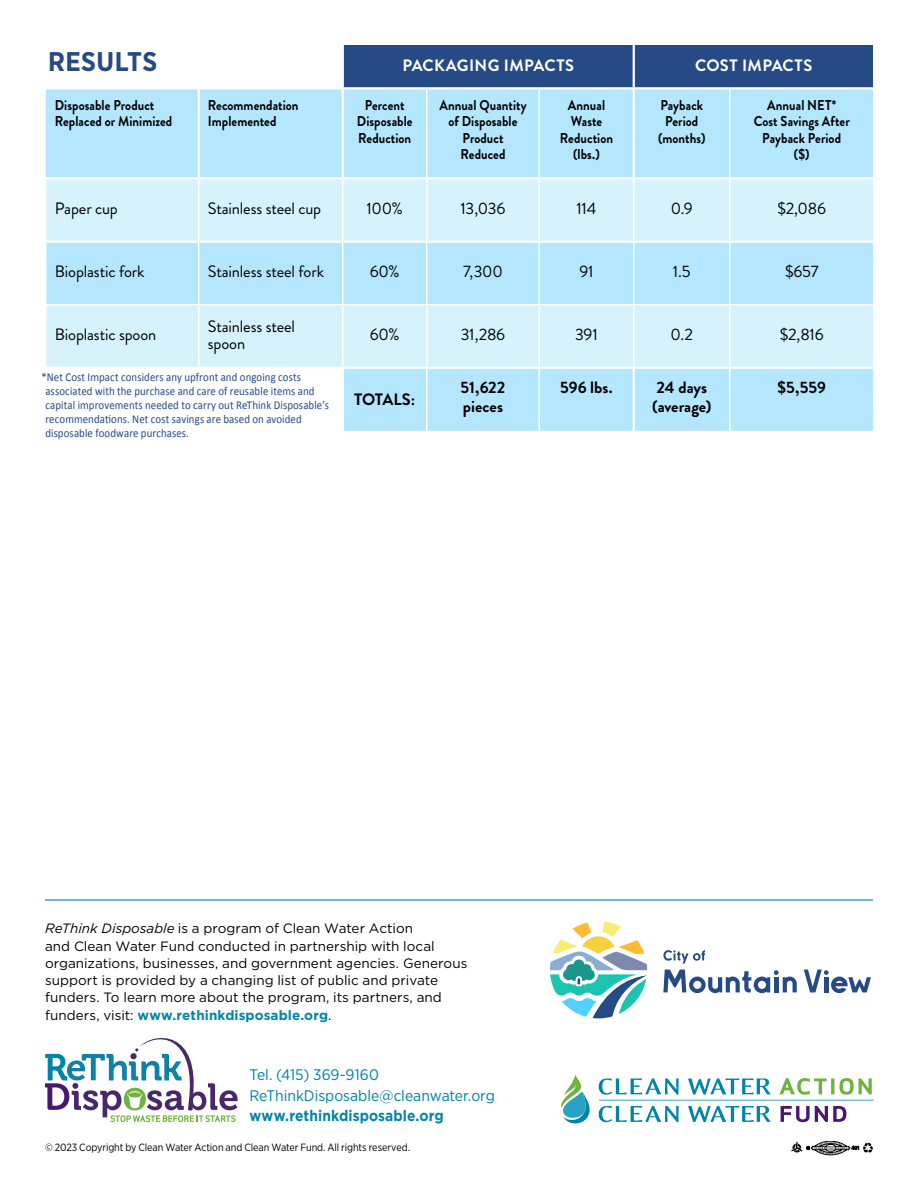
<style>
.page{position:relative;width:918px;height:1188px;background:#fff}
.page>*{position:absolute;margin:0;border:0;box-sizing:border-box;transform-origin:0 0}
.CS23_MV_Header_CAPS{font:700 27px "Gotham Narrow";letter-spacing:.015em;color:#264a85}
.CS_22_ReT_Table_Acti{font:16.5px/17.2px "Brandon Grotesque";letter-spacing:-.01em;color:#000}
.CS_23_MV_Table_Row_T{font:700 16.5px/18.8px "Brandon Grotesque";letter-spacing:-.005em;color:#000}
._20_Table_Header_Ctr{font:700 16.5px "Brandon Grotesque";letter-spacing:.02em;color:#fff}
.t1{font:15.3px "Gotham Narrow";color:#0084a9;scale:1.05 1}
.t2{font:700 15.3px "Gotham";letter-spacing:.005em;color:#0084a9;scale:.9 1}
._20_Table_Header_Ctr-2{font:700 14.25px/16.5px "Brandon Grotesque";letter-spacing:.005em;color:#000;text-align:center;scale:.9 1}
.CS_20_Table_Header_I{font:700 14.25px "Brandon Grotesque";letter-spacing:.005em;color:#000;scale:.9 1}
._18_ReTh_program_des{font:13.5px/17.2px "Gotham";color:#000}
.CS23_MV_Fine_print{font:12px/13.8px "Calibri";letter-spacing:.01em;color:#264a85;scale:.9 1}
._18_Copyright_Line{font:10.5px "Gotham Narrow";letter-spacing:-.005em;color:#000}
.s1{font-style:italic}
.s2{font-weight:700;color:#0084a9}
</style>
<div class="page">
<div style="left:344px;top:45px;width:529px;height:42px;background:#264a85"></div>
<svg style="left:46px;top:89px;width:827px;height:342px;background:#bfeafe"></svg>
<svg style="left:46px;top:179px;width:827px;height:188px;background:#caeefe"></svg>
<hr style="left:45px;top:177px;width:154px;height:2px;background:#fff">
<hr style="left:199px;top:177px;width:144px;height:2px;background:#fff">
<hr style="left:343px;top:177px;width:83px;height:2px;background:#fff">
<hr style="left:428px;top:177px;width:111px;height:2px;background:#fff">
<hr style="left:539px;top:177px;width:95px;height:2px;background:#fff">
<hr style="left:634px;top:177px;width:96px;height:2px;background:#fff">
<hr style="left:730px;top:177px;width:143px;height:2px;background:#fff">
<hr style="left:46px;top:241px;width:152px;height:2px;background:#fff">
<hr style="left:200px;top:241px;width:142px;height:2px;background:#fff">
<hr style="left:344px;top:241px;width:82px;height:2px;background:#fff">
<hr style="left:428px;top:241px;width:111px;height:2px;background:#fff">
<hr style="left:539px;top:241px;width:95px;height:2px;background:#fff">
<hr style="left:634px;top:241px;width:96px;height:2px;background:#fff">
<hr style="left:730px;top:241px;width:143px;height:2px;background:#fff">
<hr style="left:538px;top:179px;width:2px;height:62px;background:#fff">
<hr style="left:633px;top:179px;width:1px;height:62px;background:#fff">
<hr style="left:729px;top:179px;width:1px;height:62px;background:#fff">
<hr style="left:538px;top:243px;width:2px;height:61px;background:#fff">
<hr style="left:633px;top:243px;width:1px;height:61px;background:#fff">
<hr style="left:729px;top:243px;width:1px;height:61px;background:#fff">
<hr style="left:538px;top:305px;width:2px;height:62px;background:#fff">
<hr style="left:633px;top:305px;width:1px;height:62px;background:#fff">
<hr style="left:729px;top:305px;width:1px;height:62px;background:#fff">
<hr style="left:198px;top:369px;width:2px;height:62px;background:#fff">
<hr style="left:426px;top:369px;width:2px;height:62px;background:#fff">
<hr style="left:426px;top:89px;width:2px;height:89px;background:#fff">
<hr style="left:538px;top:89px;width:2px;height:88px;background:#fff">
<hr style="left:729px;top:89px;width:1px;height:88px;background:#fff">
<hr style="left:198px;top:179px;width:2px;height:63px;background:#fff">
<hr style="left:198px;top:242px;width:2px;height:62px;background:#fff">
<hr style="left:198px;top:305px;width:2px;height:62px;background:#fff">
<hr style="left:198px;top:89px;width:2px;height:88px;background:#fff">
<hr style="left:342px;top:369px;width:2px;height:62px;background:#fff">
<hr style="left:342px;top:89px;width:2px;height:88px;background:#fff">
<hr style="left:342px;top:305px;width:2px;height:62px;background:#fff">
<hr style="left:426px;top:305px;width:2px;height:62px;background:#fff">
<hr style="left:633px;top:45px;width:2px;height:42px;background:#fff">
<hr style="left:633px;top:89px;width:2px;height:88px;background:#fff">
<hr style="left:538px;top:369px;width:2px;height:62px;background:#fff">
<hr style="left:729px;top:369px;width:1px;height:62px;background:#fff">
<hr style="left:633px;top:369px;width:2px;height:62px;background:#fff">
<hr style="left:342px;top:242px;width:2px;height:62px;background:#fff">
<hr style="left:426px;top:242px;width:2px;height:62px;background:#fff">
<hr style="left:342px;top:179px;width:2px;height:63px;background:#fff">
<hr style="left:426px;top:178px;width:2px;height:64px;background:#fff">
<hr style="left:45px;top:304px;width:154px;height:1px;background:#fff">
<hr style="left:199px;top:304px;width:144px;height:1px;background:#fff">
<hr style="left:343px;top:304px;width:84px;height:1px;background:#fff">
<hr style="left:427px;top:304px;width:112px;height:1px;background:#fff">
<hr style="left:539px;top:304px;width:95px;height:1px;background:#fff">
<hr style="left:634px;top:304px;width:96px;height:1px;background:#fff">
<hr style="left:730px;top:304px;width:144px;height:1px;background:#fff">
<hr style="left:45px;top:367px;width:154px;height:2px;background:#fff">
<hr style="left:199px;top:367px;width:144px;height:2px;background:#fff">
<hr style="left:343px;top:367px;width:84px;height:2px;background:#fff">
<hr style="left:427px;top:367px;width:112px;height:2px;background:#fff">
<hr style="left:539px;top:367px;width:95px;height:2px;background:#fff">
<hr style="left:634px;top:367px;width:96px;height:2px;background:#fff">
<hr style="left:730px;top:367px;width:143px;height:2px;background:#fff">
<svg style="left:791px;top:1141px;width:82px;height:14px"></svg>
<hr style="left:45px;top:899px;width:828px;height:2px;background:#0084a9">
<svg style="left:45px;top:1038px;width:193px;height:84px"></svg>
<svg style="left:561px;top:1075px;width:29px;height:49px"></svg>
<svg style="left:781px;top:1106px;width:65px;height:16px"></svg>
<svg style="left:599px;top:1106px;width:172px;height:16px"></svg>
<svg style="left:779px;top:1078px;width:93px;height:17px"></svg>
<svg style="left:599px;top:1078px;width:172px;height:17px"></svg>
<hr style="left:599px;top:1100px;width:275px;height:1px;background:#40aac6">
<svg style="left:550px;top:922px;width:97px;height:96px"></svg>
<svg style="left:619px;top:979px;width:27px;height:35px"></svg>
<svg style="left:663px;top:950px;width:42px;height:14px"></svg>
<svg style="left:663px;top:970px;width:134px;height:23px"></svg>
<svg style="left:804px;top:970px;width:67px;height:23px"></svg>
<p class="CS23_MV_Header_CAPS" style="left:48px;top:45px;width:111px">RESULTS</p>
<p class="_20_Table_Header_Ctr" style="left:402px;top:54px;width:173px">PACKAGING IMPACTS</p>
<p class="_20_Table_Header_Ctr" style="left:695px;top:54px;width:119px">COST IMPACTS</p>
<p class="_20_Table_Header_Ctr-2" style="left:55px;top:97px;width:132px;text-align:left">Disposable Product<br>Replaced or Minimized</p>
<p class="_20_Table_Header_Ctr-2" style="left:208px;top:97px;width:102px;text-align:left">Recommendation<br>Implemented</p>
<p class="_20_Table_Header_Ctr-2" style="left:357px;top:97px;width:63px">Percent<br>Disposable<br>Reduction</p>
<p class="_20_Table_Header_Ctr-2" style="left:439px;top:97px;width:99px">Annual Quantity of Disposable<br>Product<br>Reduced</p>
<p class="_20_Table_Header_Ctr-2" style="left:568px;top:97px;width:43px">Annual</p>
<p class="_20_Table_Header_Ctr-2" style="left:560px;top:113px;width:61px">Waste<br>Reduction</p>
<p class="CS_20_Table_Header_I" style="left:573px;top:144px;width:31px">(lbs.)</p>
<p class="_20_Table_Header_Ctr-2" style="left:660px;top:97px;width:49px">Payback<br>Period</p>
<p class="CS_20_Table_Header_I" style="left:658px;top:128px;width:54px">(months)</p>
<p class="_20_Table_Header_Ctr-2" style="left:754px;top:97px;width:108px">Annual NET*<br>Cost Savings After<br>Payback Period</p>
<p class="CS_20_Table_Header_I" style="left:794px;top:144px;width:19px">($)</p>
<p class="CS_22_ReT_Table_Acti" style="left:55px;top:200px;width:65px">Paper cup</p>
<p class="CS_22_ReT_Table_Acti" style="left:208px;top:200px;width:115px">Stainless steel cup</p>
<p class="CS_22_ReT_Table_Acti" style="left:367px;top:200px;width:38px">100%</p>
<p class="CS_22_ReT_Table_Acti" style="left:461px;top:200px;width:46px">13,036</p>
<p class="CS_22_ReT_Table_Acti" style="left:577px;top:200px;width:21px">114</p>
<p class="CS_22_ReT_Table_Acti" style="left:671px;top:200px;width:24px">0.9</p>
<p class="CS_22_ReT_Table_Acti" style="left:777px;top:200px;width:50px">$2,086</p>
<p class="CS_22_ReT_Table_Acti" style="left:55px;top:263px;width:91px">Bioplastic fork</p>
<p class="CS_22_ReT_Table_Acti" style="left:208px;top:263px;width:118px">Stainless steel fork</p>
<p class="CS_22_ReT_Table_Acti" style="left:370px;top:263px;width:31px">60%</p>
<p class="CS_22_ReT_Table_Acti" style="left:463px;top:263px;width:41px">7,300</p>
<p class="CS_22_ReT_Table_Acti" style="left:579px;top:263px;width:16px">91</p>
<p class="CS_22_ReT_Table_Acti" style="left:673px;top:263px;width:20px">1.5</p>
<p class="CS_22_ReT_Table_Acti" style="left:785px;top:263px;width:35px">$657</p>
<p class="CS_22_ReT_Table_Acti" style="left:55px;top:326px;width:103px">Bioplastic spoon</p>
<p class="CS_22_ReT_Table_Acti" style="left:208px;top:318px;width:89px">Stainless steel spoon</p>
<p class="CS_22_ReT_Table_Acti" style="left:370px;top:326px;width:31px">60%</p>
<p class="CS_22_ReT_Table_Acti" style="left:461px;top:326px;width:46px">31,286</p>
<p class="CS_22_ReT_Table_Acti" style="left:575px;top:326px;width:24px">391</p>
<p class="CS_22_ReT_Table_Acti" style="left:670px;top:326px;width:24px">0.2</p>
<p class="CS_22_ReT_Table_Acti" style="left:780px;top:326px;width:45px">$2,816</p>
<p class="CS_23_MV_Table_Row_T" style="left:354px;top:390px;width:63px">TOTALS:</p>
<p class="CS23_MV_Fine_print" style="left:45px;top:370px;width:317px;text-indent:-4px">*Net Cost Impact considers any upfront and ongoing costs associated with the purchase and care of reusable items and capital improvements needed to carry out ReThink Disposable’s recommendations. Net cost savings are based on avoided disposable foodware purchases.</p>
<p class="CS_23_MV_Table_Row_T" style="left:777px;top:378px;width:50px">$5,559</p>
<p class="CS_23_MV_Table_Row_T" style="left:461px;top:378px;width:46px">51,622 pieces</p>
<p class="CS_23_MV_Table_Row_T" style="left:560px;top:378px;width:54px">596 lbs.</p>
<p class="CS_23_MV_Table_Row_T" style="left:657px;top:378px;width:52px">24 days</p>
<p class="CS_23_MV_Table_Row_T" style="left:652px;top:397px;width:61px">(average)</p>
<p class="_18_ReTh_program_des" style="left:45px;top:920px;width:424px"><span class="s1">ReThink Disposable</span> is a program of Clean Water Action<br>and Clean Water Fund conducted in partnership with local organizations, businesses, and government agencies. Generous support is provided by a changing list of public and private funders. To learn more about the program, its partners, and funders, visit: <span class="s2">www.rethinkdisposable.org</span>.</p>
<p class="t1" style="left:249px;top:1065px;width:125px">Tel. (415) 369-9160</p>
<p class="t1" style="left:249px;top:1086px;width:235px">ReThinkDisposable@cleanwater.org</p>
<p class="t2" style="left:249px;top:1105px;width:218px">www.rethinkdisposable.org</p>
<p class="_18_Copyright_Line" style="left:45px;top:1140px;width:367px">© 2023 Copyright by Clean Water Action and Clean Water Fund. All rights reserved.</p>
</div>
